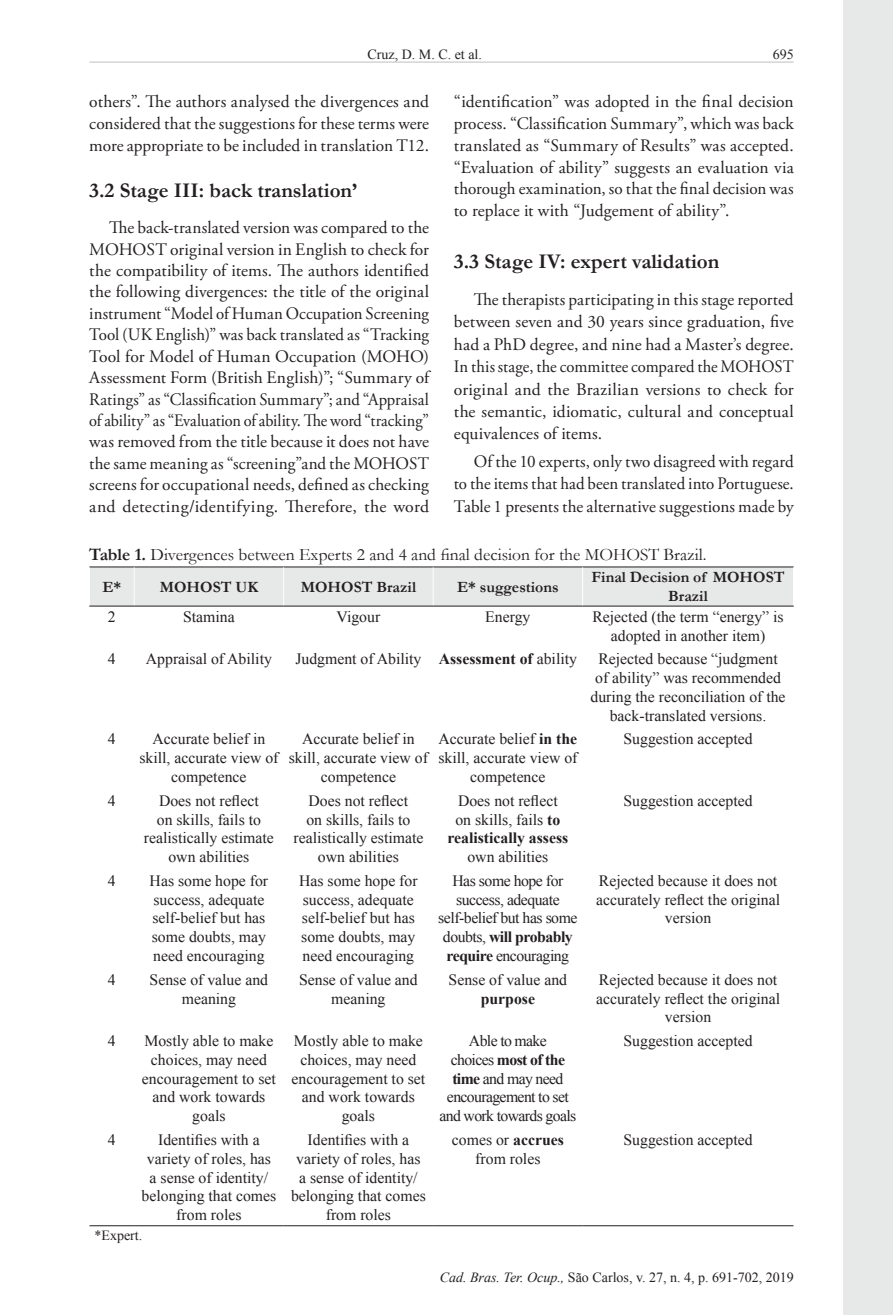
<style>
.page{position:relative;width:893px;height:1315px;background:#fff}
.page>*{position:absolute;margin:0;border:0;box-sizing:border-box;transform-origin:0 0}
.Heading2{font:700 21px "Garamond";color:#231f20}
.Paragraph{font:17.5px/21.3px "Adobe Garamond Pro";letter-spacing:.005em;color:#231f20;text-align:justify}
.TableTitle{font:17.5px "Garamond";color:#231f20}
.TableBody{font:15.75px/18.9px "Times New Roman";color:#231f20;text-align:center}
.TableBody-2{font:15.75px/18.9px "Times New Roman";letter-spacing:-.03em;color:#231f20;text-align:center}
.TableBody-3{font:15.75px/18.9px "Times New Roman";letter-spacing:-.04em;color:#231f20;text-align:center}
.TableHead{font:700 15.75px/18.9px "Garamond";color:#231f20;text-align:center}
.TableBody-4{font:700 15.75px "Times New Roman";color:#231f20}
.TableFootnote{font:14px "Times New Roman";color:#231f20}
.s1{font-weight:700}
.s2{font-weight:400}
.s3{font-style:italic}
</style>
<div class="page">
<div style="left:843px;top:0;width:50px;height:1315px;background:#e7e8e8"></div>
<hr style="left:90px;top:62px;width:703px;height:1px;background:#c0c0c0">
<div style="left:90px;top:567px;width:703px;height:39px;background:#e7e8e8"></div>
<hr style="left:89px;top:566px;width:45px;height:1px;background:#231f20">
<hr style="left:134px;top:566px;width:150px;height:1px;background:#231f20">
<hr style="left:284px;top:566px;width:149px;height:1px;background:#231f20">
<hr style="left:433px;top:566px;width:150px;height:1px;background:#231f20">
<hr style="left:583px;top:566px;width:211px;height:1px;background:#231f20">
<hr style="left:134px;top:567px;width:1px;height:39px;background:#fff">
<hr style="left:283px;top:567px;width:1px;height:39px;background:#fff">
<hr style="left:433px;top:567px;width:1px;height:39px;background:#fff">
<hr style="left:582px;top:567px;width:1px;height:39px;background:#fff">
<hr style="left:89px;top:606px;width:45px;height:1px;background:#231f20">
<hr style="left:134px;top:606px;width:150px;height:1px;background:#231f20">
<hr style="left:284px;top:606px;width:149px;height:1px;background:#231f20">
<hr style="left:433px;top:606px;width:150px;height:1px;background:#231f20">
<hr style="left:583px;top:606px;width:211px;height:1px;background:#231f20">
<hr style="left:90px;top:1225px;width:44px;height:1px;background:#231f20">
<hr style="left:134px;top:1225px;width:150px;height:1px;background:#231f20">
<hr style="left:284px;top:1225px;width:149px;height:1px;background:#231f20">
<hr style="left:433px;top:1225px;width:150px;height:1px;background:#231f20">
<hr style="left:583px;top:1225px;width:210px;height:1px;background:#231f20">
<p class="TableFootnote" style="left:368px;top:45px;width:116px">Cruz, D. M. C. et al.</p>
<p class="Paragraph" style="left:89px;top:91px;width:341px;line-height:21.9px">others”. The authors analysed the divergences and considered that the suggestions for these terms were more appropriate to be included in translation T12.</p>
<p class="Heading2" style="left:89px;top:176px;width:270px">3.2 Stage III: back translation’</p>
<p class="Paragraph" style="left:89px;top:217px;width:341px;text-indent:20px">The back-translated version was compared to the MOHOST original version in English to check for the compatibility of items. The authors identified the following divergences: the title of the original instrument “Model of Human Occupation Screening Tool (UK English)” was back translated as “Tracking Tool for Model of Human Occupation (MOHO)<br>Assessment Form (British English)”; “Summary of Ratings” as “Classification Summary”; and “Appraisal of ability” as “Evaluation of ability. The word “tracking” was removed from the title because it does not have the same meaning as “screening”and the MOHOST screens for occupational needs, defined as checking and detecting/identifying. Therefore, the word</p>
<p class="Paragraph" style="left:454px;top:91px;width:341px;line-height:21.9px">“identification” was adopted in the final decision process. “Classification Summary”, which was back translated as “Summary of Results” was accepted. “Evaluation of ability” suggests an evaluation via thorough examination, so that the final decision was to replace it with “Judgement of ability”.</p>
<p class="Heading2" style="left:454px;top:247px;width:267px">3.3 Stage IV: expert validation</p>
<p class="Paragraph" style="left:454px;top:289px;width:341px;line-height:22.4px;text-indent:20px">The therapists participating in this stage reported between seven and 30 years since graduation, five had a PhD degree, and nine had a Master’s degree.<br>In this stage, the committee compared the MOHOST original and the Brazilian versions to check for the semantic, idiomatic, cultural and conceptual equivalences of items.</p>
<p class="Paragraph" style="left:454px;top:451px;width:341px;line-height:22.4px;text-indent:20px">Of the 10 experts, only two disagreed with regard to the items that had been translated into Portuguese.<br>Table 1 presents the alternative suggestions made by</p>
<p class="TableTitle" style="left:89px;top:542px;width:619px"><span class="s1">Table 1.</span> Divergences between Experts 2 and 4 and final decision for the MOHOST Brazil.</p>
<p class="TableHead" style="left:102px;top:577px;width:20px">E*</p>
<p class="TableHead" style="left:160px;top:577px;width:100px">MOHOST UK</p>
<p class="TableHead" style="left:301px;top:577px;width:117px">MOHOST Brazil</p>
<p class="TableHead" style="left:457px;top:577px;width:103px">E* suggestions</p>
<p class="TableHead" style="left:592px;top:568px;width:194px">Final Decision of MOHOST<br>Brazil</p>
<p class="TableBody" style="left:108px;top:607px;width:9px">2</p>
<p class="TableBody" style="left:183px;top:607px;width:53px">Stamina</p>
<p class="TableBody" style="left:337px;top:607px;width:45px">Vigour</p>
<p class="TableBody" style="left:485px;top:607px;width:47px">Energy</p>
<p class="TableBody" style="left:592px;top:607px;width:193px">Rejected (the term “energy” is adopted in another item)</p>
<p class="TableBody" style="left:108px;top:649px;width:9px">4</p>
<p class="TableBody" style="left:146px;top:649px;width:127px">Appraisal of Ability</p>
<p class="TableBody" style="left:295px;top:649px;width:128px">Judgment of Ability</p>
<p class="TableBody-4" style="left:439px;top:648px;width:140px">Assessment of <span class="s2">ability</span></p>
<p class="TableBody" style="left:590px;top:649px;width:197px">Rejected because “judgment of ability” was recommended during the reconciliation of the back-translated versions.</p>
<p class="TableBody" style="left:108px;top:729px;width:9px">4</p>
<p class="TableBody" style="left:139px;top:729px;width:141px">Accurate belief in skill, accurate view of competence</p>
<p class="TableBody" style="left:289px;top:729px;width:141px">Accurate belief in skill, accurate view of competence</p>
<p class="TableBody" style="left:438px;top:729px;width:141px">Accurate belief <span class="s1">in the </span>skill, accurate view of competence</p>
<p class="TableBody" style="left:623px;top:729px;width:131px">Suggestion accepted</p>
<p class="TableBody" style="left:108px;top:790px;width:9px">4</p>
<p class="TableBody" style="left:144px;top:790px;width:131px">Does not reflect<br>on skills, fails to realistically estimate own abilities</p>
<p class="TableBody" style="left:293px;top:790px;width:131px">Does not reflect<br>on skills, fails to realistically estimate own abilities</p>
<p class="TableBody" style="left:447px;top:790px;width:122px">Does not reflect<br>on skills, fails <span class="s1">to realistically assess </span>own abilities</p>
<p class="TableBody" style="left:623px;top:790px;width:131px">Suggestion accepted</p>
<p class="TableBody" style="left:108px;top:870px;width:9px">4</p>
<p class="TableBody" style="left:150px;top:870px;width:120px;text-align:left">Has some hope for success, adequate self-belief but has some doubts, may need encouraging</p>
<p class="TableBody" style="left:299px;top:870px;width:120px;text-align:left">Has some hope for success, adequate self-belief but has some doubts, may need encouraging</p>
<p class="TableBody-2" style="left:438px;top:870px;width:141px">Has some hope for success, adequate self‑belief but has some doubts, <span class="s1">will probably require</span> encouraging</p>
<p class="TableBody" style="left:596px;top:870px;width:186px">Rejected because it does not accurately reflect the original version</p>
<p class="TableBody" style="left:108px;top:969px;width:9px">4</p>
<p class="TableBody" style="left:150px;top:969px;width:120px">Sense of value and meaning</p>
<p class="TableBody" style="left:299px;top:969px;width:120px">Sense of value and meaning</p>
<p class="TableBody" style="left:449px;top:969px;width:120px">Sense of value and <span class="s1">purpose</span></p>
<p class="TableBody" style="left:596px;top:969px;width:186px">Rejected because it does not accurately reflect the original version</p>
<p class="TableBody" style="left:108px;top:1030px;width:9px">4</p>
<p class="TableBody" style="left:142px;top:1030px;width:135px">Mostly able to make choices, may need encouragement to set and work towards goals</p>
<p class="TableBody" style="left:291px;top:1030px;width:135px">Mostly able to make choices, may need encouragement to set and work towards goals</p>
<p class="TableBody-3" style="left:439px;top:1030px;width:138px">Able to make<br>choices <span class="s1">most of the time</span> and may need encouragement to set and work towards goals</p>
<p class="TableBody" style="left:623px;top:1030px;width:131px">Suggestion accepted</p>
<p class="TableBody" style="left:108px;top:1129px;width:9px">4</p>
<p class="TableBody" style="left:142px;top:1129px;width:136px">Identifies with a variety of roles, has a sense of identity/ belonging that comes from roles</p>
<p class="TableBody" style="left:291px;top:1129px;width:136px">Identifies with a variety of roles, has a sense of identity/ belonging that comes from roles</p>
<p class="TableBody" style="left:452px;top:1129px;width:113px">comes or <span class="s1">accrues </span>from roles</p>
<p class="TableBody" style="left:623px;top:1129px;width:131px">Suggestion accepted</p>
<p class="TableFootnote" style="left:94px;top:1226px;width:49px">*Expert.</p>
<p class="TableFootnote" style="left:440px;top:1267px;width:356px"><span class="s3">Cad. Bras. Ter. Ocup.,</span> São Carlos, v. 27, n. 4, p. 691-702, 2019</p>
</div>
